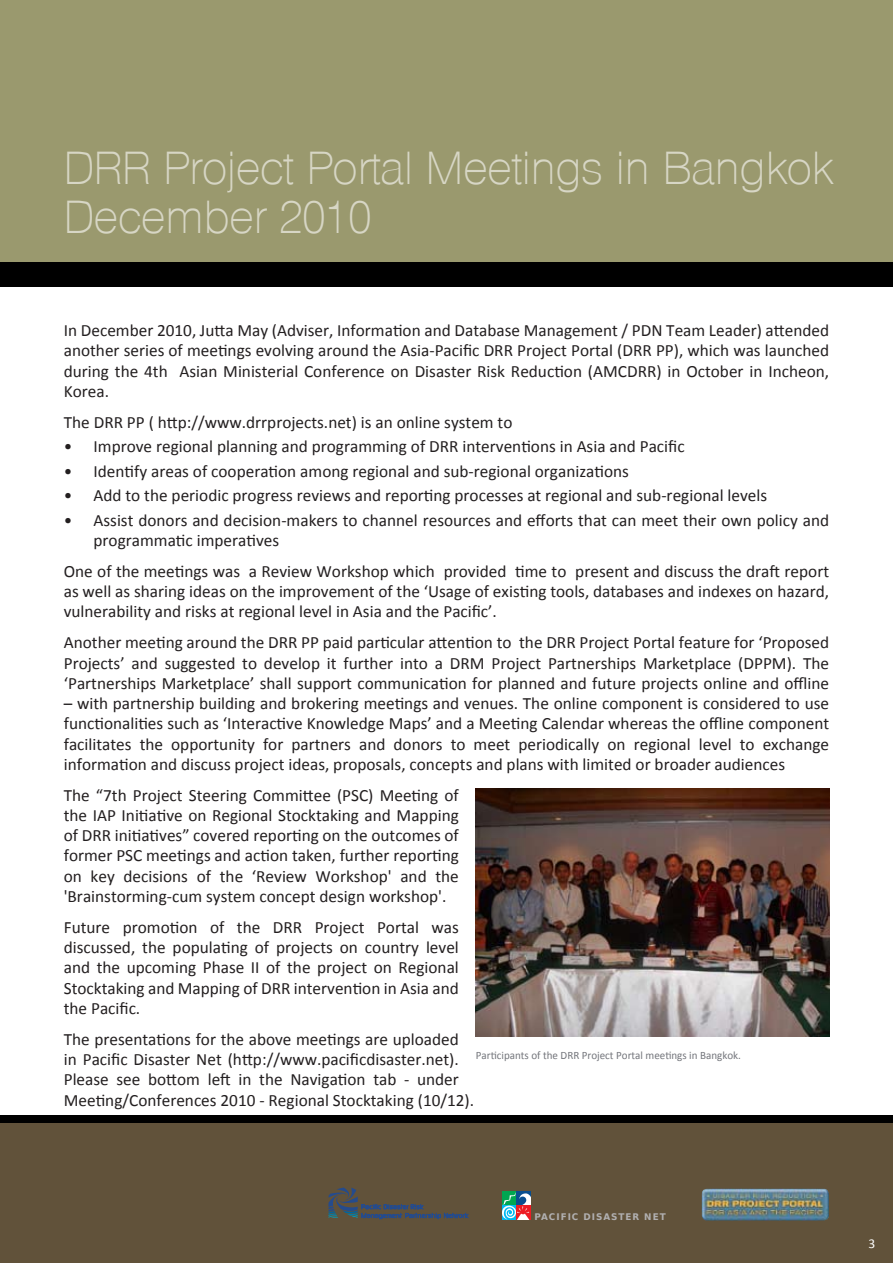
<style>
.page{position:relative;width:893px;height:1263px;background:#fff}
.page>*{position:absolute;margin:0;border:0;box-sizing:border-box;transform-origin:0 0}
.t1{font:200 45px/49.5px "Olympia";color:#d7d6c5}
.t2{font:17.25px/20.2px "Calibri";color:#231f20;text-align:justify}
.t3{font:13.5px "Calibri";color:#fff}
.t4{font:11.25px "Calibri";color:#73757b}
.t5{font:700 9.15px "Bitstream Vera Sans";letter-spacing:.11em;color:#b1b0b1}
</style>
<div class="page">
<div style="left:0;top:0;width:893px;height:264px;background:#9a996e"></div>
<div style="left:0;top:1121px;width:893px;height:142px;background:#61523a"></div>
<div style="left:0;top:262px;width:893px;height:25px;background:#000"></div>
<div style="left:0;top:1115px;width:893px;height:8px;background:#000"></div>
<svg style="left:502px;top:1192px;width:28px;height:28px"></svg>
<img style="left:476px;top:789px;width:353px;height:248px">
<img style="left:702px;top:1189px;width:127px;height:31px">
<svg style="left:328px;top:1187px;width:141px;height:33px"></svg>
<h1 class="t1" style="left:64px;top:143px;width:771px">DRR Project Portal Meetings in Bangkok<br>December 2010</h1>
<p class="t2" style="left:64px;top:319px;width:767px">In December 2010, Jutta May (Adviser, Information and Database Management / PDN Team Leader) attended another series of meetings evolving around the Asia-Pacific DRR Project Portal (DRR PP), which was launched during the 4th Asian Ministerial Conference on Disaster Risk Reduction (AMCDRR) in October in Incheon, Korea.</p>
<p class="t2" style="left:64px;top:411px;width:450px">The DRR PP ( http://www.drrprojects.net) is an online system to</p>
<p class="t2" style="left:64px;top:436px;width:622px">• Improve regional planning and programming of DRR interventions in Asia and Pacific</p>
<p class="t2" style="left:64px;top:460px;width:567px">• Identify areas of cooperation among regional and sub‐regional organizations</p>
<p class="t2" style="left:64px;top:485px;width:705px">• Add to the periodic progress reviews and reporting processes at regional and sub‐regional levels</p>
<p class="t2" style="left:94px;top:509px;width:737px;text-indent:-30px">• Assist donors and decision‐makers to channel resources and efforts that can meet their own policy and programmatic imperatives</p>
<p class="t2" style="left:64px;top:560px;width:767px">One of the meetings was a Review Workshop which provided time to present and discuss the draft report as well as sharing ideas on the improvement of the ‘Usage of existing tools, databases and indexes on hazard, vulnerability and risks at regional level in Asia and the Pacific’.</p>
<p class="t2" style="left:64px;top:632px;width:767px">Another meeting around the DRR PP paid particular attention to the DRR Project Portal feature for ‘Proposed Projects’ and suggested to develop it further into a DRM Project Partnerships Marketplace (DPPM). The ‘Partnerships Marketplace’ shall support communication for planned and future projects online and offline</p>
<p class="t2" style="left:64px;top:692px;width:767px">– with partnership building and brokering meetings and venues. The online component is considered to use functionalities such as ‘Interactive Knowledge Maps’ and a Meeting Calendar whereas the offline component facilitates the opportunity for partners and donors to meet periodically on regional level to exchange information and discuss project ideas, proposals, concepts and plans with limited or broader audiences</p>
<p class="t2" style="left:64px;top:784px;width:397px">The “7th Project Steering Committee (PSC) Meeting of the IAP Initiative on Regional Stocktaking and Mapping of DRR initiatives” covered reporting on the outcomes of former PSC meetings and action taken, further reporting on key decisions of the ‘Review Workshop' and the 'Brainstorming-cum system concept design workshop'.</p>
<p class="t2" style="left:64px;top:916px;width:397px">Future promotion of the DRR Project Portal was discussed, the populating of projects on country level and the upcoming Phase II of the project on Regional Stocktaking and Mapping of DRR intervention in Asia and the Pacific.</p>
<p class="t2" style="left:64px;top:1028px;width:412px;text-align:left">The presentations for the above meetings are uploaded in Pacific Disaster Net (http://www.pacificdisaster.net).<br>Please see bottom left in the Navigation tab - under Meeting/Conferences 2010 - Regional Stocktaking (10/12).</p>
<p class="t4" style="left:476px;top:1048px;width:267px">Participants of the DRR Project Portal meetings in Bangkok.</p>
<p class="t5" style="left:534px;top:1211px;width:133px">PACIFIC DISASTER NET</p>
<p class="t3" style="left:869px;top:1235px;width:8px">3</p>
</div>
